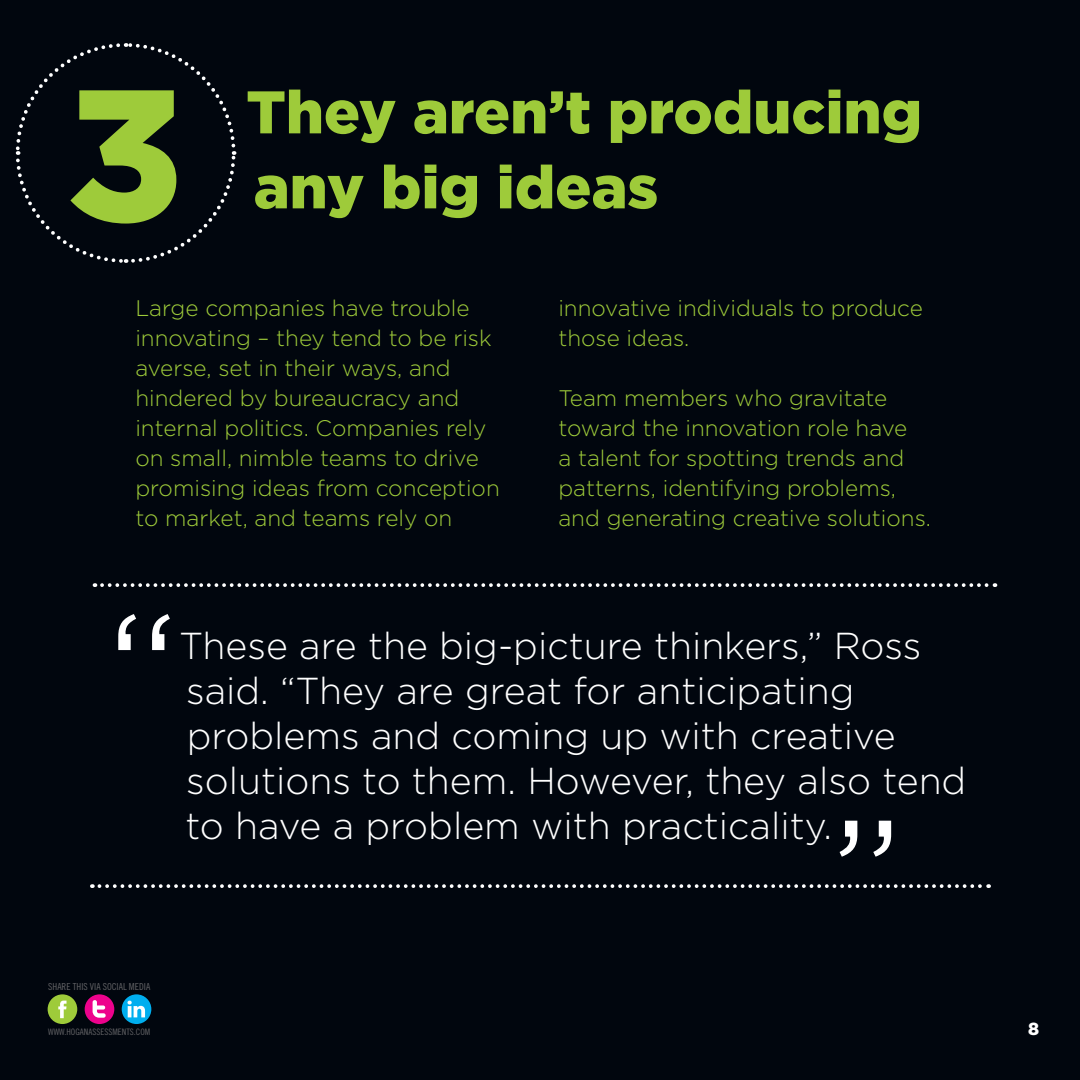
<style>
.page{position:relative;width:1080px;height:1080px;background:#01060e}
.page>*{position:absolute;margin:0;border:0;box-sizing:border-box;transform-origin:0 0}
.t1{font:300 187.5px "Gotham";color:#fff}
.t2{font:900 186.62px "Gotham";color:#9ecb3a}
.t3{font:900 60px "Gotham";color:#9ecb3a}
.t4{font:300 37.5px/45px "Gotham";color:#fff}
.t5{font:300 22.5px/30px "Gotham";color:#9ecb3a}
.t6{font:900 17.5px "Gotham";color:#fff}
.t7{font:9.62px "Trade Gothic Cond Eighteen";color:#636366}
.t8{font:8.88px "Trade Gothic Cond Eighteen";letter-spacing:.005em;color:#636366}
</style>
<div class="page">
<svg style="left:15px;top:43px;width:222px;height:220px"></svg>
<div style="left:85px;top:994px;width:29px;height:30px;background:#ed028c;border-radius:50%"></div>
<svg style="left:93px;top:1000px;width:13px;height:18px"></svg>
<div style="left:122px;top:994px;width:29px;height:30px;background:#00aeef;border-radius:50%"></div>
<svg style="left:127px;top:1001px;width:18px;height:16px"></svg>
<div style="left:48px;top:994px;width:29px;height:30px;background:#9ecb3a;border-radius:50%"></div>
<svg style="left:58px;top:1001px;width:9px;height:17px"></svg>
<svg style="left:102px;top:583px;width:893px;height:4px"></svg>
<svg style="left:99px;top:884px;width:890px;height:4px"></svg>
<p class="t2" style="left:67px;top:47px;width:117px">3</p>
<p class="t3" style="left:246px;top:77px;width:677px">They aren’t producing</p>
<p class="t3" style="left:254px;top:152px;width:406px">any big ideas</p>
<p class="t5" style="left:135px;top:293px;width:366px">Large companies have trouble innovating – they tend to be risk averse, set in their ways, and hindered by bureaucracy and internal politics. Companies rely on small, nimble teams to drive promising ideas from conception to market, and teams rely on</p>
<p class="t5" style="left:558px;top:293px;width:366px">innovative individuals to produce those ideas.</p>
<p class="t5" style="left:558px;top:383px;width:374px">Team members who gravitate toward the innovation role have<br>a talent for spotting trends and patterns, identifying problems, and generating creative solutions.</p>
<p class="t1" style="left:104px;top:578px;width:78px">“</p>
<p class="t4" style="left:179px;top:623px;width:789px">These are the big-picture thinkers,” Ross said. “They are great for anticipating problems and coming up with creative solutions to them. However, they also tend to have a problem with practicality.</p>
<p class="t1" style="left:906px;top:893px;width:78px;rotate:-180deg">“</p>
<p class="t7" style="left:48px;top:981px;width:103px">SHARE THIS VIA SOCIAL MEDIA</p>
<p class="t8" style="left:48px;top:1026px;width:103px">WWW.HOGANASSESSMENTS.COM</p>
<p class="t6" style="left:1028px;top:1019px;width:13px">8</p>
</div>
